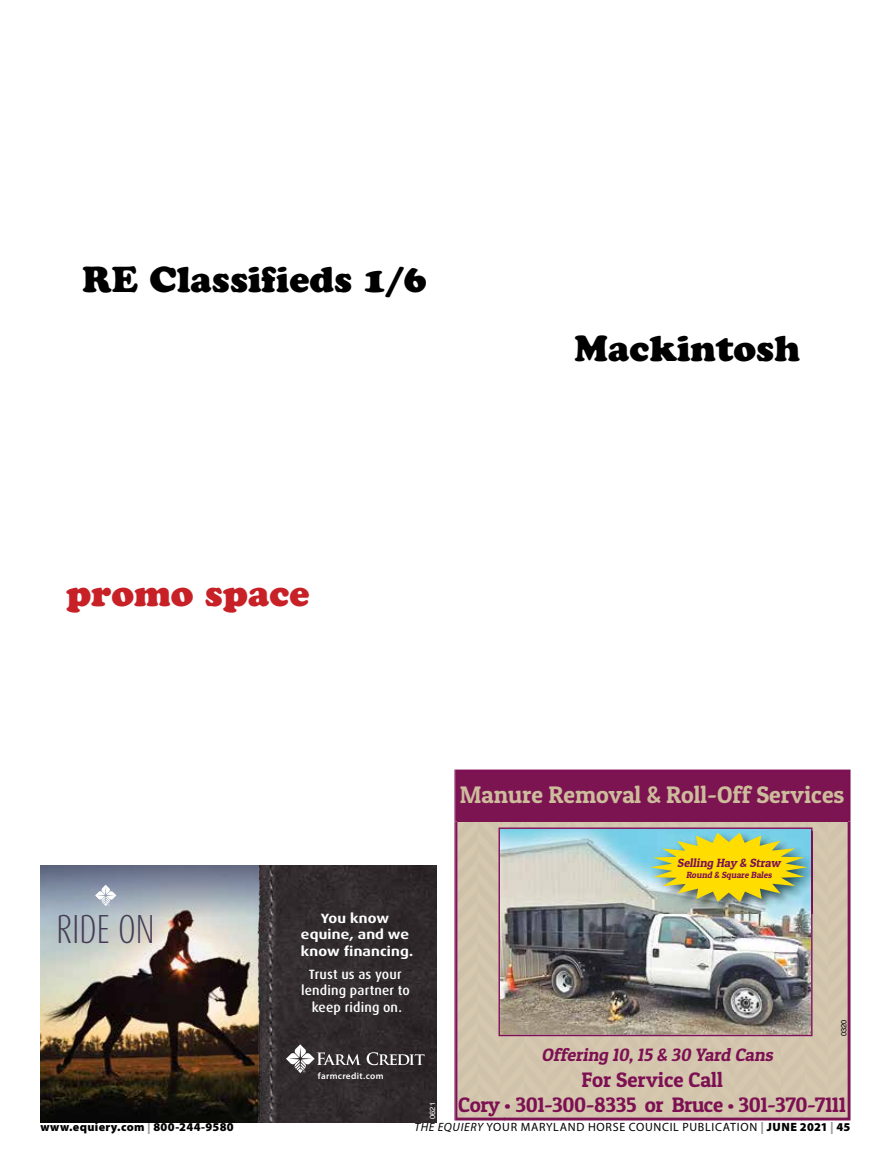
<style>
.page{position:relative;width:891px;height:1161px;background:#fff}
.page>*{position:absolute;margin:0;border:0;box-sizing:border-box;transform-origin:0 0}
.t1{font:36px "Cooper Black Std";color:#000}
.t2{font:36px "Cooper Black Std";color:#c72127}
.t3{font:300 33.3px "Dax Compact Pro";letter-spacing:.005em;color:#453b55}
.t4{font:24px "Patua One";color:#cdbc9c}
.t5{font:21px/25.2px "Patua One";letter-spacing:-.02em;color:#7d1052;text-align:center}
.t6{font:italic 18px "Patua One";color:#7d1052}
.t7{font:500 13.5px/16.5px "Dax Pro";letter-spacing:.01em;color:#fff;text-align:center}
.t8{font:700 expanded 13.5px/16.5px "Dax Pro";letter-spacing:.015em;color:#fff;text-align:center}
.t9{font:12px "Myriad Pro";letter-spacing:.06em;color:#000}
.t10{font:900 12px "Myriad Pro";letter-spacing:.03em;color:#000}
.t11{font:italic 12px "Patua One";color:#7d1052}
.t12{font:600 9.15px "Myriad Pro";letter-spacing:.04em;color:#fff}
.t13{font:italic 9px "Patua One";color:#7d1052}
.t14{font:7.5px "Helvetica";color:#fff}
.t15{font:7.5px "Helvetica";color:#000}
.s1{color:#939598}
.s2{font-style:italic}
.s3{font-weight:900;color:#939598}
.s4{font-weight:900}
</style>
<div class="page">
<img style="left:40px;top:917px;width:208px;height:205px">
<div style="left:40px;top:866px;width:281px;height:51px;background:linear-gradient(to bottom,#606a89,#c4cbc9)"></div>
<div style="left:40px;top:890px;width:138px;height:79px;background:#453b55;opacity:.6"></div>
<svg style="left:95px;top:885px;width:21px;height:21px"></svg>
<img style="left:248px;top:866px;width:188px;height:256px">
<svg style="left:367px;top:1052px;width:58px;height:13px"></svg>
<svg style="left:286px;top:1044px;width:75px;height:29px;background:#5f5b5c"></svg>
<img style="left:505px;top:827px;width:296px;height:209px">
<img style="left:456px;top:822px;width:49px;height:298px">
<img style="left:801px;top:822px;width:50px;height:298px">
<img style="left:504px;top:1118px;width:298px;height:2px">
<svg style="left:454px;top:770px;width:2px;height:351px"></svg>
<div style="left:455px;top:770px;width:396px;height:52px;background:#7d1452"></div>
<img style="left:649px;top:831px;width:169px;height:82px">
<img style="left:650px;top:833px;width:158px;height:69px">
<h1 class="t1" style="left:83px;top:258px;width:345px">RE Classifieds 1/6</h1>
<h1 class="t1" style="left:575px;top:327px;width:227px">Mackintosh</h1>
<h1 class="t2" style="left:66px;top:571px;width:245px">promo space</h1>
<h2 class="t3" style="left:56px;top:908px;width:100px">RIDE ON</h2>
<p class="t8" style="left:301px;top:910px;width:114px">You know equine, and we know financing.</p>
<p class="t7" style="left:301px;top:966px;width:110px">Trust us as your lending partner to keep riding on.</p>
<p class="t12" style="left:318px;top:1070px;width:67px">farmcredit.com</p>
<p class="t14" style="left:427px;top:1119px;width:18px;rotate:-90deg">0621</p>
<h3 class="t4" style="left:460px;top:780px;width:386px">Manure Removal &amp; Roll-Off Services</h3>
<p class="t11" style="left:677px;top:855px;width:107px">Selling Hay &amp; Straw</p>
<p class="t13" style="left:686px;top:869px;width:89px">Round &amp; Square Bales</p>
<p class="t15" style="left:838px;top:1036px;width:18px;rotate:-90deg">0320</p>
<h3 class="t6" style="left:542px;top:1044px;width:236px">Offering 10,15 &amp; 30 Yard Cans</h3>
<h3 class="t5" style="left:458px;top:1067px;width:389px">For Service Call<br>Cory • 301-300-8335 or Bruce • 301-370-7111</h3>
<p class="t10" style="left:40px;top:1120px;width:195px">www.equiery.com <span class="s1">|</span> 800-244-9580</p>
<p class="t9" style="left:414px;top:1120px;width:438px"><span class="s2">THE EQUIERY</span> YOUR MARYLAND HORSE COUNCIL PUBLICATION <span class="s3">|</span> <span class="s4">JUNE 2021</span> <span class="s3">|</span> <span class="s4">45</span></p>
</div>
